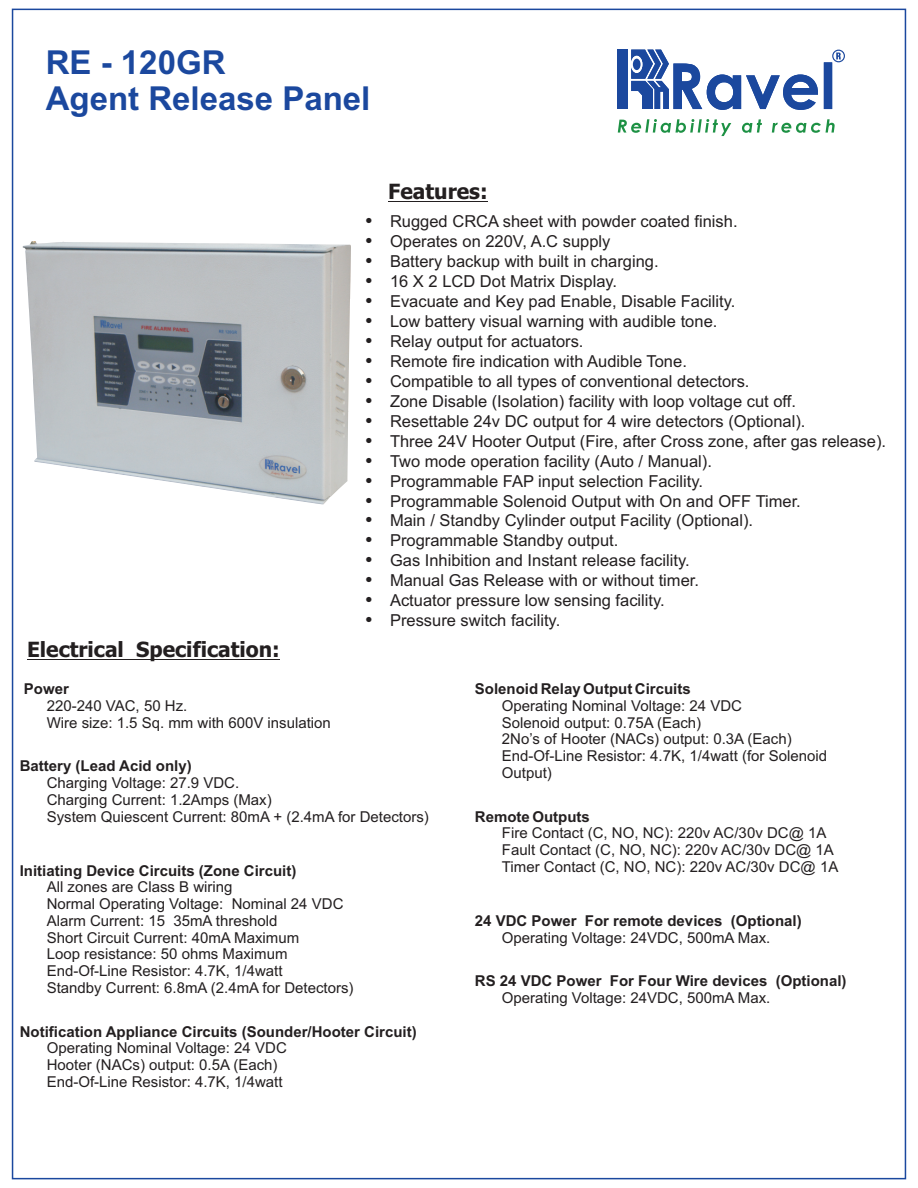
<style>
.page{position:relative;width:918px;height:1188px;background:#fff}
.page>*{position:absolute;margin:0;border:0;box-sizing:border-box;transform-origin:0 0}
.t1{font:700 33px "Arial";color:#1b489e}
.t2{font:700 21px "Tahoma";color:#231f20}
.t3{font:16.5px/20px "Arial";color:#231f20}
.t4{font:15px/16.8px "Arial";color:#231f20}
.t5{font:700 15px "Arial";color:#231f20}
</style>
<div class="page">
<img style="left:23px;top:241px;width:328px;height:263px">
<hr style="left:388px;top:201px;width:100px;height:1px;background:#231f20">
<hr style="left:27px;top:659px;width:253px;height:1px;background:#231f20">
<div style="left:617px;top:50px;width:11px;height:59px;background:#1b489e"></div>
<svg style="left:618px;top:119px;width:217px;height:17px"></svg>
<svg style="left:832px;top:50px;width:13px;height:12px"></svg>
<div style="left:833px;top:51px;width:11px;height:10px;background:#fff;border-radius:50%"></div>
<svg style="left:631px;top:50px;width:210px;height:60px"></svg>
<h1 class="t1" style="left:46px;top:50px;width:181px">RE - 120GR</h1>
<h1 class="t1" style="left:46px;top:86px;width:326px">Agent Release Panel</h1>
<p class="t2" style="left:27px;top:641px;width:254px">Electrical Specification:</p>
<p class="t2" style="left:388px;top:183px;width:101px">Features:</p>
<p class="t3" style="left:390px;top:213px;width:498px">Rugged CRCA sheet with powder coated finish.<br>Operates on 220V, A.C supply<br>Battery backup with built in charging.<br>16 X 2 LCD Dot Matrix Display.<br>Evacuate and Key pad Enable, Disable Facility.<br>Low battery visual warning with audible tone.<br>Relay output for actuators.<br>Remote fire indication with Audible Tone.<br>Compatible to all types of conventional detectors.<br>Zone Disable (Isolation) facility with loop voltage cut off.<br>Resettable 24v DC output for 4 wire detectors (Optional).<br>Three 24V Hooter Output (Fire, after Cross zone, after gas release).<br>Two mode operation facility (Auto / Manual).<br>Programmable FAP input selection Facility.<br>Programmable Solenoid Output with On and OFF Timer.<br>Main / Standby Cylinder output Facility (Optional).<br>Programmable Standby output.<br>Gas Inhibition and Instant release facility.<br>Manual Gas Release with or without timer.<br>Actuator pressure low sensing facility.<br>Pressure switch facility.</p>
<p class="t5" style="left:24px;top:683px;width:47px">Power</p>
<p class="t4" style="left:47px;top:698px;width:286px">220-240 VAC, 50 Hz.<br>Wire size: 1.5 Sq. mm with 600V insulation</p>
<p class="t5" style="left:20px;top:760px;width:173px">Battery (Lead Acid only)</p>
<p class="t4" style="left:47px;top:776px;width:384px">Charging Voltage: 27.9 VDC.<br>Charging Current: 1.2Amps (Max)<br>System Quiescent Current: 80mA + (2.4mA for Detectors)</p>
<p class="t5" style="left:20px;top:865px;width:278px">Initiating Device Circuits (Zone Circuit)</p>
<p class="t4" style="left:47px;top:880px;width:308px">All zones are Class B wiring<br>Normal Operating Voltage: Nominal 24 VDC Alarm Current: 15 35mA threshold<br>Short Circuit Current: 40mA Maximum<br>Loop resistance: 50 ohms Maximum End-Of-Line Resistor: 4.7K, 1/4watt<br>Standby Current: 6.8mA (2.4mA for Detectors)</p>
<p class="t5" style="left:20px;top:1026px;width:398px">Notification Appliance Circuits (Sounder/Hooter Circuit)</p>
<p class="t4" style="left:47px;top:1041px;width:242px">Operating Nominal Voltage: 24 VDC<br>Hooter (NACs) output: 0.5A (Each)<br>End-Of-Line Resistor: 4.7K, 1/4watt</p>
<p class="t5" style="left:475px;top:683px;width:217px">Solenoid Relay Output Circuits</p>
<p class="t4" style="left:502px;top:698px;width:327px">Operating Nominal Voltage: 24 VDC<br>Solenoid output: 0.75A (Each)<br>2No’s of Hooter (NACs) output: 0.3A (Each)<br>End-Of-Line Resistor: 4.7K, 1/4watt (for Solenoid Output)</p>
<p class="t5" style="left:475px;top:811px;width:117px">Remote Outputs</p>
<p class="t4" style="left:502px;top:826px;width:338px">Fire Contact (C, NO, NC): 220v AC/30v DC@ 1A<br>Fault Contact (C, NO, NC): 220v AC/30v DC@ 1A<br>Timer Contact (C, NO, NC): 220v AC/30v DC@ 1A</p>
<p class="t5" style="left:475px;top:915px;width:328px">24 VDC Power For remote devices (Optional)</p>
<p class="t4" style="left:502px;top:930px;width:270px">Operating Voltage: 24VDC, 500mA Max.</p>
<p class="t5" style="left:475px;top:975px;width:373px">RS 24 VDC Power For Four Wire devices (Optional)</p>
<p class="t4" style="left:502px;top:991px;width:270px">Operating Voltage: 24VDC, 500mA Max.</p>
</div>
